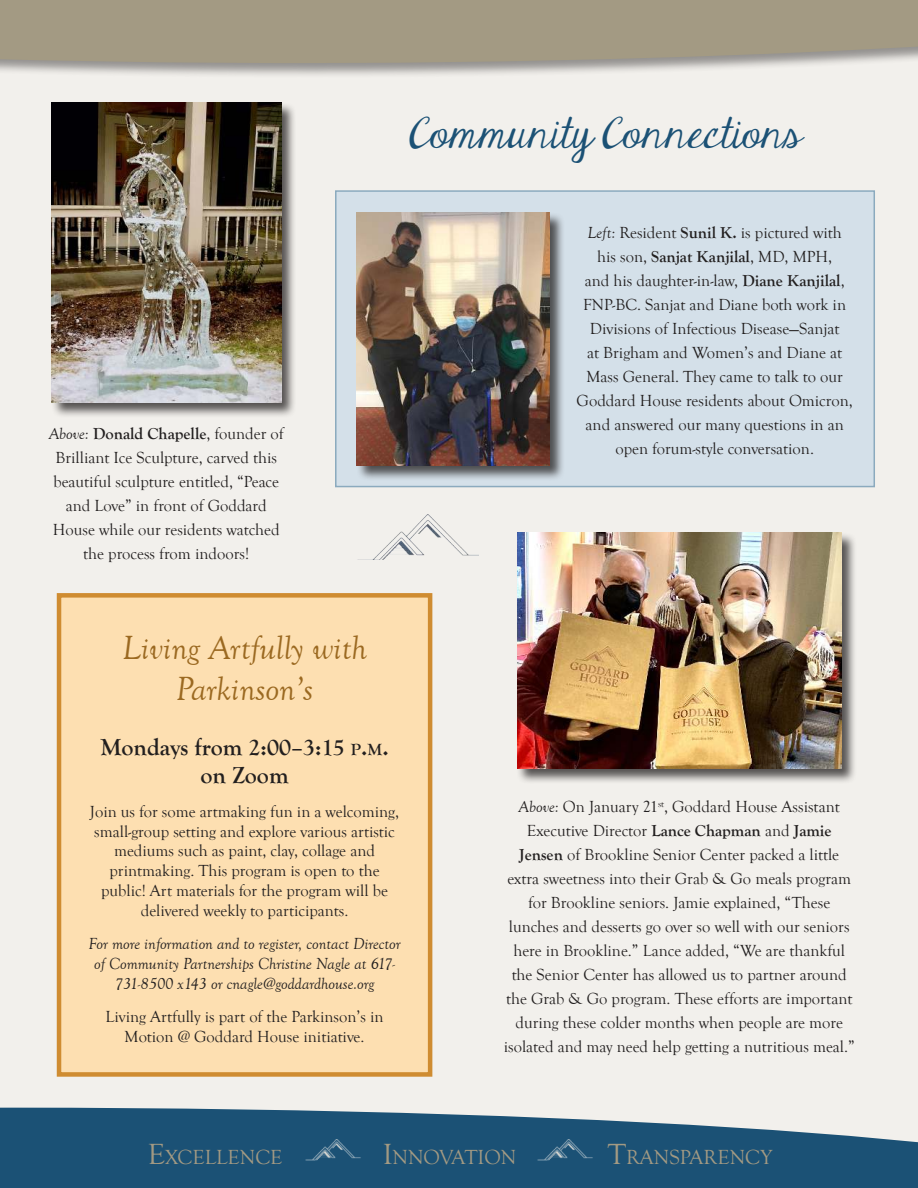
<style>
.page{position:relative;width:918px;height:1188px;background:#fff}
.page>*{position:absolute;margin:0;border:0;box-sizing:border-box;transform-origin:0 0}
.t1{font:36px "Janda Elegant Handwriting";color:#1b5175}
.t2{font:italic 34.5px/41.4px "Goudy Old Style T";color:#9b6921;text-align:center}
.t3{font:700 24px/28.8px "Goudy Old Style T";color:#221f1f;text-align:center}
.t4{font:21px "Goudy Old Style T";color:#a39a83}
.t5{font:16.5px/24px "Goudy Old Style T";color:#221f1f;text-align:center}
.t6{font:italic 16.5px/19.8px "Goudy Old Style T";color:#221f1f;text-align:center}
.s1{font-style:italic}
.s2{font-weight:700}
.s3{font-size:16.8px}
.s4{font-style:inherit}
.s5{font-size:30px}
</style>
<div class="page">
<div style="left:0;top:0;width:918px;height:1167px;background:#f2f0ec"></div>
<svg style="left:0;top:6px;width:918px;height:69px;background:#aba391"></svg>
<div style="left:0;top:0;width:918px;height:6px;background:#a39a83"></div>
<svg style="left:0;top:1108px;width:918px;height:80px;background:#356483"></svg>
<img style="left:302px;top:1140px;width:63px;height:21px">
<img style="left:534px;top:1140px;width:62px;height:21px">
<div style="left:51px;top:102px;width:246px;height:316px;background:#221f1f;opacity:.75"></div>
<img style="left:52px;top:103px;width:229px;height:299px">
<div style="left:517px;top:532px;width:340px;height:252px;background:#221f1f;opacity:.75"></div>
<img style="left:517px;top:532px;width:324px;height:236px">
<div style="left:57px;top:593px;width:375px;height:484px;background:#fddfb1;border:5px solid #cf8c31"></div>
<div style="left:335px;top:190px;width:540px;height:297px;background:#d4e0e9;border:2px solid #8baabe"></div>
<div style="left:356px;top:212px;width:209px;height:269px;background:#221f1f;opacity:.75"></div>
<img style="left:357px;top:212px;width:192px;height:253px">
<img style="left:373px;top:514px;width:105px;height:45px">
<p class="t5" style="left:49px;top:423px;width:236px"><span class="s1">Above:</span> <span class="s2">Donald Chapelle</span>, founder of Brilliant Ice Sculpture, carved this beautiful sculpture entitled, “Peace and Love” in front of Goddard House while our residents watched the process from indoors!</p>
<h1 class="t1" style="left:409px;top:116px;width:393px">Community Connections</h1>
<p class="t5" style="left:577px;top:222px;width:278px"><span class="s1">Left:</span> Resident <span class="s2">Sunil K.</span> is pictured with his son, <span class="s2">Sanjat Kanjilal</span>, MD, MPH,<br>and his daughter-in-law, <span class="s2">Diane Kanjilal</span>, FNP-BC. Sanjat and Diane both work in Divisions of Infectious Disease—Sanjat<br>at Brigham and Women’s and Diane at Mass General. They came to talk to our Goddard House residents about Omicron, and answered our many questions in an open forum-style conversation.</p>
<h2 class="t2" style="left:122px;top:629px;width:246px">Living Artfully with<br>Parkinson’s</h2>
<h3 class="t3" style="left:100px;top:734px;width:290px">Mondays from 2:00–3:15 <span class="s3">p</span><span class="s4">.</span><span class="s3">m</span><span class="s4">. </span>on Zoom</h3>
<p class="t5" style="left:90px;top:802px;width:311px;line-height:19.8px">Join us for some artmaking fun in a welcoming, small-group setting and explore various artistic mediums such as paint, clay, collage and printmaking. This program is open to the public! Art materials for the program will be delivered weekly to participants.</p>
<p class="t6" style="left:88px;top:935px;width:314px">For more information and to register, contact Director of Community Partnerships Christine Nagle at 617-<br>731-8500 x143 or cnagle@goddardhouse.org</p>
<p class="t5" style="left:105px;top:1008px;width:280px;line-height:19.8px">Living Artfully is part of the Parkinson’s in<br>Motion @ Goddard House initiative.</p>
<p class="t5" style="left:504px;top:796px;width:353px"><span class="s1">Above:</span> On January 21<sup>st</sup>, Goddard House Assistant Executive Director <span class="s2">Lance Chapman</span> and <span class="s2">Jamie Jensen</span> of Brookline Senior Center packed a little extra sweetness into their Grab &amp; Go meals program for Brookline seniors. Jamie explained, “These lunches and desserts go over so well with our seniors here in Brookline.” Lance added, “We are thankful the Senior Center has allowed us to partner around the Grab &amp; Go program. These efforts are important during these colder months when people are more isolated and may need help getting a nutritious meal.”</p>
<p class="t4" style="left:148px;top:1144px;width:136px"><span class="s5">E</span>XCELLENCE</p>
<p class="t4" style="left:383px;top:1144px;width:135px"><span class="s5">I</span>NNOVATION</p>
<p class="t4" style="left:608px;top:1144px;width:166px"><span class="s5">T</span>RANSPARENCY</p>
</div>
